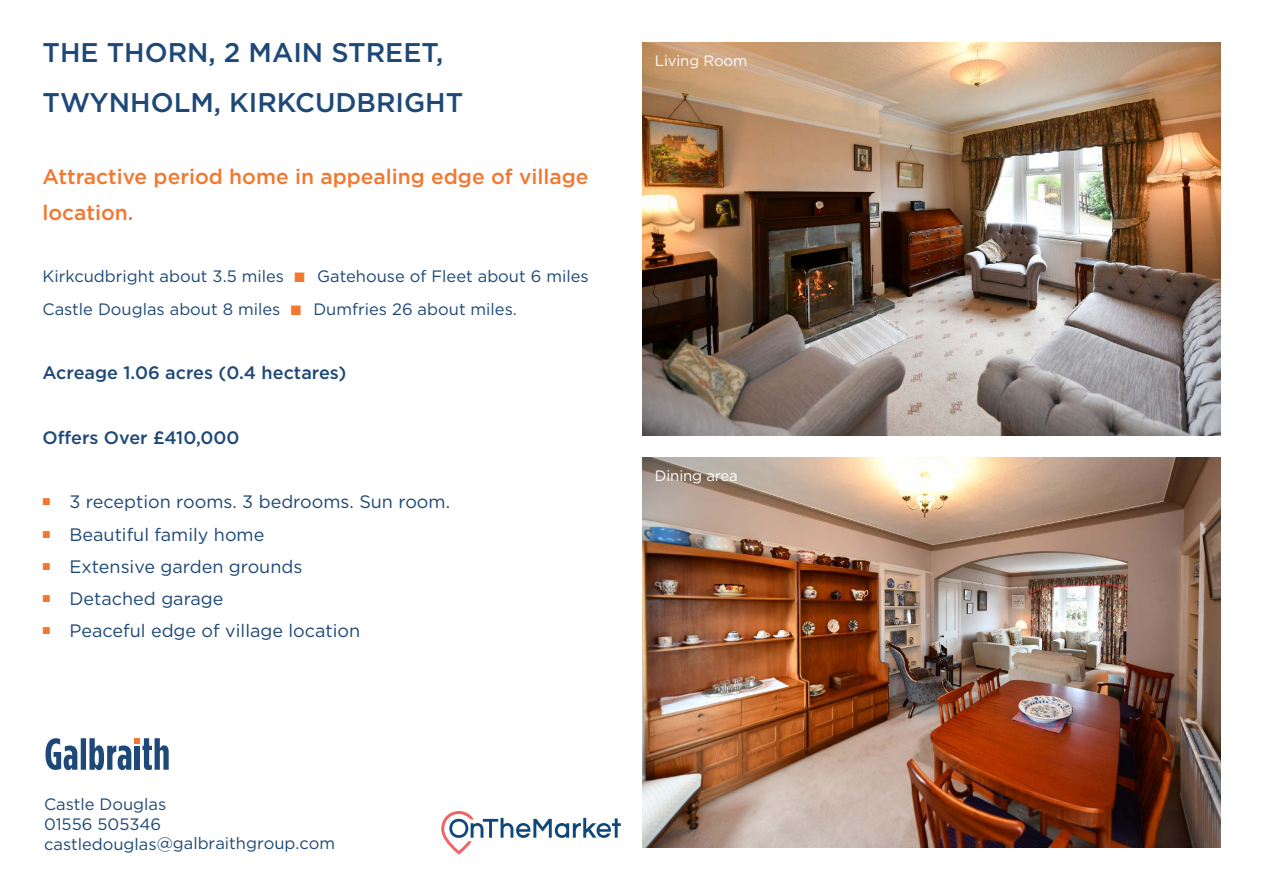
<style>
.page{position:relative;width:1263px;height:893px;background:#fff}
.page>*{position:absolute;margin:0;border:0;box-sizing:border-box;transform-origin:0 0}
.Page_3_Address{font:500 27px/49.7px "Gotham HTF";color:#1e4877}
.t1{font:500 21px/35.8px "Gotham HTF";color:#f37731}
.t2{font:18px "Gotham HTF";color:#1e4877}
.Bullets{font:500 18px "Gotham HTF";color:#1e4877}
.t3{font:16.5px/32.2px "Gotham HTF";color:#1e4877}
.Body_Text{font:15px "Gotham HTF";letter-spacing:-.01em;color:#fff}
.s1{font-family:"Proxima Nova";color:#f37731}
</style>
<div class="page">
<svg style="left:46px;top:738px;width:123px;height:32px"></svg>
<div style="left:135px;top:746px;width:5px;height:24px;background:#1e4877"></div>
<img style="left:642px;top:42px;width:578px;height:394px">
<img style="left:642px;top:457px;width:578px;height:391px">
<svg style="left:441px;top:811px;width:180px;height:44px"></svg>
<p class="Page_3_Address" style="left:43px;top:27px;width:422px">THE THORN, 2 MAIN STREET,<br>TWYNHOLM, KIRKCUDBRIGHT</p>
<p class="t1" style="left:43px;top:158px;width:548px">Attractive period home in appealing edge of village location.</p>
<p class="t3" style="left:43px;top:260px;width:548px">Kirkcudbright about 3.5 miles <span class="s1">■</span> Gatehouse of Fleet about 6 miles<br>Castle Douglas about 8 miles <span class="s1">■</span> Dumfries 26 about miles.</p>
<p class="Bullets" style="left:43px;top:363px;width:305px">Acreage 1.06 acres (0.4 hectares)</p>
<p class="Bullets" style="left:43px;top:427px;width:199px">Offers Over £410,000</p>
<p class="t2" style="left:43px;top:492px;width:409px"><sup>■</sup> 3 reception rooms. 3 bedrooms. Sun room.</p>
<p class="t2" style="left:43px;top:524px;width:223px"><sup>■</sup> Beautiful family home</p>
<p class="t2" style="left:43px;top:557px;width:261px"><sup>■</sup> Extensive garden grounds</p>
<p class="t2" style="left:43px;top:589px;width:183px"><sup>■</sup> Detached garage</p>
<p class="t2" style="left:43px;top:621px;width:319px"><sup>■</sup> Peaceful edge of village location</p>
<p class="t3" style="left:44px;top:788px;width:124px">Castle Douglas</p>
<p class="t3" style="left:44px;top:807px;width:119px">01556 505346</p>
<p class="t3" style="left:44px;top:827px;width:293px">castledouglas@galbraithgroup.com</p>
<p class="Body_Text" style="left:655px;top:53px;width:94px">Living Room</p>
<p class="Body_Text" style="left:655px;top:467px;width:85px">Dining area</p>
</div>
